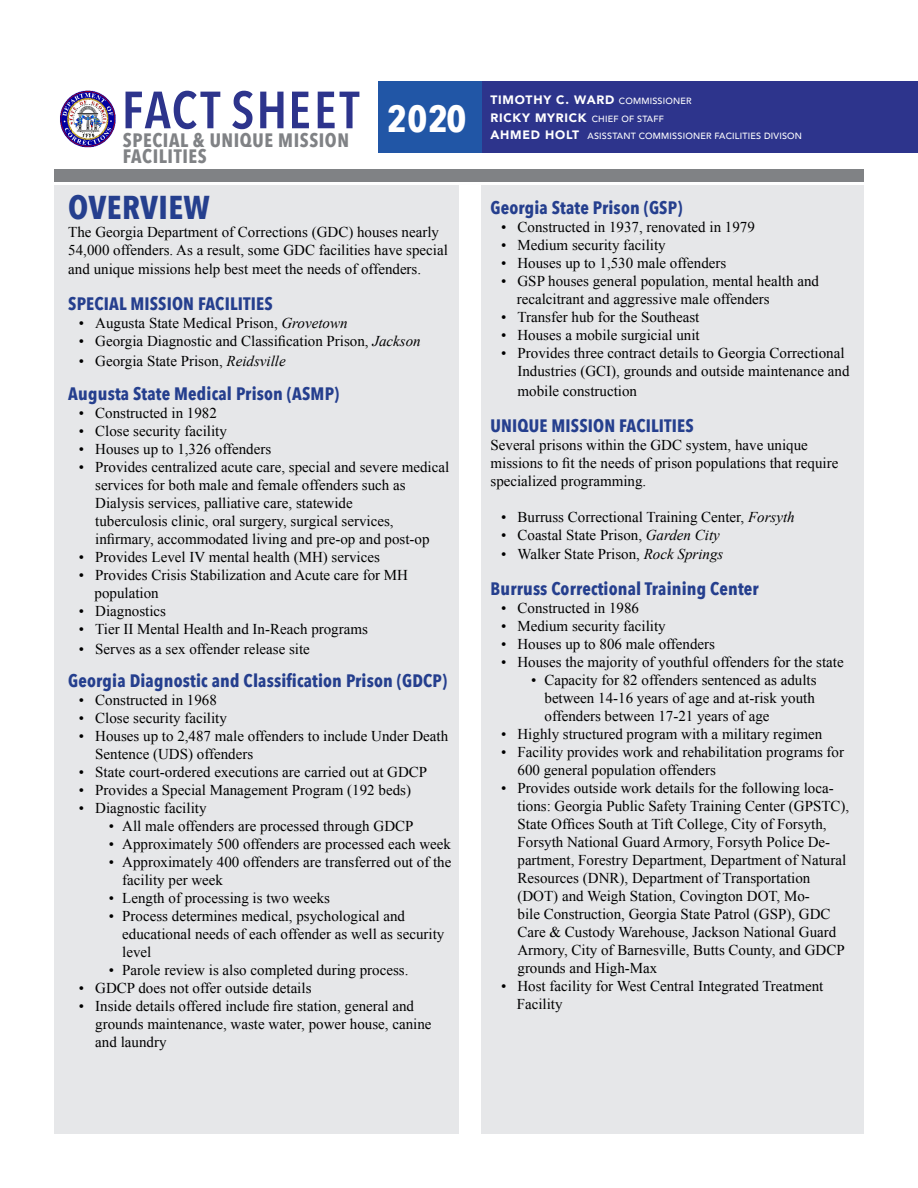
<style>
.page{position:relative;width:918px;height:1188px;background:#fff}
.page>*{position:absolute;margin:0;border:0;box-sizing:border-box;transform-origin:0 0}
.t1{font:600 51.75px "Avenir Next Condensed";letter-spacing:.04em;color:#2d348c}
.t2{font:700 37.8px "Avenir Next Condensed";color:#fff}
.t3{font:700 33px "Avenir Next Condensed";letter-spacing:.01em;color:#253f8e}
.t4{font:700 19.35px "Avenir Next Condensed";letter-spacing:.03em;color:#808285}
.t5{font:700 18px "Avenir Next Condensed";letter-spacing:.01em;color:#253f8e}
.t6{font:15px/18px "Times New Roman";color:#000}
.t7{font:900 12.15px "Avenir";letter-spacing:.06em;color:#fff}
.t8{font:500 9px "Avenir";letter-spacing:.02em;color:#fff}
.s1{font-weight:500;font-size:9px}
.s2{font-weight:900;font-size:12.15px}
.s3{font-style:italic}
</style>
<div class="page">
<div style="left:54px;top:185px;width:405px;height:949px;background:#e6e7e9"></div>
<img style="left:60px;top:90px;width:56px;height:58px">
<div style="left:378px;top:82px;width:540px;height:71px;background:#2d348c"></div>
<div style="left:378px;top:82px;width:104px;height:71px;background:#2156a6"></div>
<div style="left:54px;top:169px;width:810px;height:13px;background:#808285"></div>
<div style="left:482px;top:185px;width:382px;height:949px;background:#e6e7e9"></div>
<p class="t1" style="left:122px;top:65px;width:239px">FACT SHEET</p>
<p class="t7" style="left:490px;top:89px;width:203px">TIMOTHY C. WARD <span class="s1">COMMISSIONER</span></p>
<p class="t2" style="left:387px;top:96px;width:81px">2020</p>
<p class="t8" style="left:490px;top:111px;width:175px"><span class="s2">RICKY MYRICK</span> CHIEF OF STAFF</p>
<p class="t8" style="left:490px;top:128px;width:313px"><span class="s2">AHMED HOLT</span> ASISSTANT COMMISSIONER FACILITIES DIVISON</p>
<p class="t4" style="left:123px;top:128px;width:228px">SPECIAL &amp; UNIQUE MISSION</p>
<p class="t4" style="left:123px;top:145px;width:85px">FACILITIES</p>
<p class="t3" style="left:68px;top:187px;width:143px">OVERVIEW</p>
<p class="t6" style="left:68px;top:222px;width:381px">The Georgia Department of Corrections (GDC) houses nearly<br>54,000 offenders. As a result, some GDC facilities have special</p>
<p class="t6" style="left:68px;top:260px;width:354px">and unique missions help best meet the needs of offenders.</p>
<p class="t5" style="left:68px;top:293px;width:206px">SPECIAL MISSION FACILITIES</p>
<p class="t6" style="left:79px;top:314px;width:270px">• Augusta State Medical Prison, <span class="s3">Grovetown</span></p>
<p class="t6" style="left:79px;top:332px;width:344px">• Georgia Diagnostic and Classification Prison, <span class="s3">Jackson</span></p>
<p class="t6" style="left:79px;top:351px;width:209px">• Georgia State Prison, <span class="s3">Reidsville</span></p>
<p class="t5" style="left:68px;top:383px;width:273px">Augusta State Medical Prison (ASMP)</p>
<p class="t6" style="left:79px;top:404px;width:140px">• Constructed in 1982</p>
<p class="t6" style="left:79px;top:422px;width:150px">• Close security facility</p>
<p class="t6" style="left:79px;top:440px;width:194px">• Houses up to 1,326 offenders</p>
<p class="t6" style="left:95px;top:458px;width:356px;text-indent:-16px">• Provides centralized acute care, special and severe medical services for both male and female offenders such as Dialysis services, palliative care, statewide<br>tuberculosis clinic, oral surgery, surgical services, infirmary, accommodated living and pre-op and post-op</p>
<p class="t6" style="left:79px;top:548px;width:303px">• Provides Level IV mental health (MH) services</p>
<p class="t6" style="left:79px;top:566px;width:331px">• Provides Crisis Stabilization and Acute care for MH</p>
<p class="t6" style="left:95px;top:584px;width:66px">population</p>
<p class="t6" style="left:79px;top:602px;width:89px">• Diagnostics</p>
<p class="t6" style="left:79px;top:620px;width:291px">• Tier II Mental Health and In-Reach programs</p>
<p class="t6" style="left:79px;top:639px;width:233px">• Serves as a sex offender release site</p>
<p class="t5" style="left:68px;top:669px;width:381px">Georgia Diagnostic and Classification Prison (GDCP)</p>
<p class="t6" style="left:79px;top:690px;width:140px">• Constructed in 1968</p>
<p class="t6" style="left:79px;top:708px;width:150px">• Close security facility</p>
<p class="t6" style="left:95px;top:726px;width:354px;text-indent:-16px">• Houses up to 2,487 male offenders to include Under Death<br>Sentence (UDS) offenders</p>
<p class="t6" style="left:79px;top:762px;width:350px">• State court-ordered executions are carried out at GDCP</p>
<p class="t6" style="left:79px;top:780px;width:334px">• Provides a Special Management Program (192 beds)</p>
<p class="t6" style="left:79px;top:798px;width:129px">• Diagnostic facility</p>
<p class="t6" style="left:109px;top:816px;width:306px">• All male offenders are processed through GDCP</p>
<p class="t6" style="left:109px;top:834px;width:344px">• Approximately 500 offenders are processed each week</p>
<p class="t6" style="left:109px;top:852px;width:344px">• Approximately 400 offenders are transferred out of the</p>
<p class="t6" style="left:122px;top:870px;width:102px">facility per week</p>
<p class="t6" style="left:109px;top:888px;width:223px">• Length of processing is two weeks</p>
<p class="t6" style="left:109px;top:906px;width:298px">• Process determines medical, psychological and</p>
<p class="t6" style="left:122px;top:924px;width:324px">educational needs of each offender as well as security</p>
<p class="t6" style="left:122px;top:942px;width:31px">level</p>
<p class="t6" style="left:109px;top:960px;width:301px">• Parole review is also completed during process.</p>
<p class="t6" style="left:79px;top:978px;width:234px">• GDCP does not offer outside details</p>
<p class="t6" style="left:95px;top:996px;width:338px;text-indent:-16px">• Inside details offered include fire station, general and grounds maintenance, waste water, power house, canine and laundry</p>
<p class="t5" style="left:490px;top:197px;width:193px">Georgia State Prison (GSP)</p>
<p class="t6" style="left:501px;top:218px;width:255px">• Constructed in 1937, renovated in 1979</p>
<p class="t6" style="left:501px;top:236px;width:166px">• Medium security facility</p>
<p class="t6" style="left:501px;top:254px;width:227px">• Houses up to 1,530 male offenders</p>
<p class="t6" style="left:501px;top:272px;width:320px">• GSP houses general population, mental health and</p>
<p class="t6" style="left:517px;top:290px;width:254px">recalcitrant and aggressive male offenders</p>
<p class="t6" style="left:501px;top:308px;width:200px">• Transfer hub for the Southeast</p>
<p class="t6" style="left:501px;top:326px;width:200px">• Houses a mobile surgicial unit</p>
<p class="t6" style="left:518px;top:344px;width:334px;text-indent:-16px">• Provides three contract details to Georgia Correctional<br>Industries (GCI), grounds and outside maintenance and</p>
<p class="t6" style="left:518px;top:381px;width:121px">mobile construction</p>
<p class="t5" style="left:490px;top:414px;width:205px">UNIQUE MISSION FACILITIES</p>
<p class="t6" style="left:490px;top:435px;width:349px">Several prisons within the GDC system, have unique missions to fit the needs of prison populations that require specialized programming.</p>
<p class="t6" style="left:501px;top:507px;width:295px">• Burruss Correctional Training Center, <span class="s3">Forsyth</span></p>
<p class="t6" style="left:501px;top:525px;width:220px">• Coastal State Prison, <span class="s3">Garden City</span></p>
<p class="t6" style="left:501px;top:545px;width:224px">• Walker State Prison, <span class="s3">Rock Springs</span></p>
<p class="t5" style="left:490px;top:578px;width:270px">Burruss Correctional Training Center</p>
<p class="t6" style="left:501px;top:599px;width:140px">• Constructed in 1986</p>
<p class="t6" style="left:501px;top:617px;width:166px">• Medium security facility</p>
<p class="t6" style="left:501px;top:635px;width:216px">• Houses up to 806 male offenders</p>
<p class="t6" style="left:501px;top:653px;width:344px">• Houses the majority of youthful offenders for the state</p>
<p class="t6" style="left:531px;top:671px;width:287px">• Capacity for 82 offenders sentenced as adults</p>
<p class="t6" style="left:544px;top:689px;width:272px">between 14-16 years of age and at-risk youth offenders between 17-21 years of age</p>
<p class="t6" style="left:501px;top:725px;width:323px">• Highly structured program with a military regimen</p>
<p class="t6" style="left:518px;top:743px;width:328px;text-indent:-16px">• Facility provides work and rehabilitation programs for<br>600 general population offenders</p>
<p class="t6" style="left:518px;top:779px;width:333px;text-indent:-16px">• Provides outside work details for the following loca&shy;tions: Georgia Public Safety Training Center (GPSTC), State Offices South at Tift College, City of Forsyth, Forsyth National Guard Armory, Forsyth Police De&shy;partment, Forestry Department, Department of Natural Resources (DNR), Department of Transportation (DOT) and Weigh Station, Covington DOT, Mo-<br>bile Construction, Georgia State Patrol (GSP), GDC Care &amp; Custody Warehouse, Jackson National Guard Armory, City of Barnesville, Butts County, and GDCP grounds and High-Max</p>
<p class="t6" style="left:501px;top:977px;width:324px">• Host facility for West Central Integrated Treatment</p>
<p class="t6" style="left:517px;top:995px;width:47px">Facility</p>
</div>
